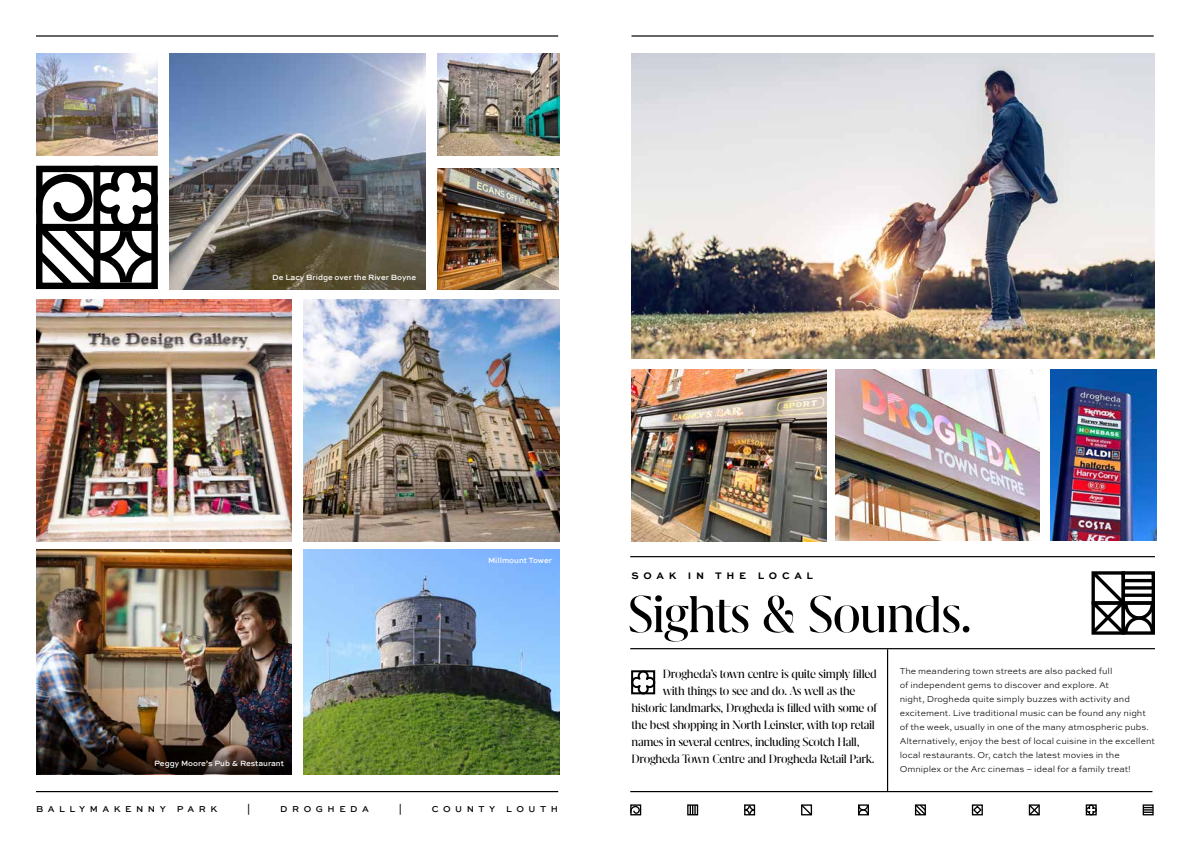
<style>
.page{position:relative;width:1191px;height:842px;background:#fff}
.page>*{position:absolute;margin:0;border:0;box-sizing:border-box;transform-origin:0 0}
.t1{font:60px "Grifo L";letter-spacing:-.02em;color:#000}
.t2{font:14px "Grifo L";letter-spacing:-.02em;color:#000}
.t3{font:700 10px "Sweet Sans Pro";letter-spacing:.47em;color:#000}
.t4{font:300 9px/14px "Sweet Sans Pro";color:#000}
.t5{font:500 9px "Sweet Sans Pro";letter-spacing:.5em;color:#000}
.t6{font:500 8px "Sweet Sans Pro";color:#fff}
</style>
<div class="page">
<img style="left:631px;top:54px;width:524px;height:305px">
<img style="left:36px;top:54px;width:122px;height:102px">
<img style="left:437px;top:54px;width:122px;height:102px">
<img style="left:304px;top:299px;width:255px;height:242px">
<img style="left:437px;top:168px;width:121px;height:121px">
<img style="left:170px;top:54px;width:255px;height:235px">
<img style="left:631px;top:370px;width:195px;height:171px">
<img style="left:36px;top:299px;width:256px;height:242px">
<img style="left:304px;top:549px;width:255px;height:225px">
<img style="left:36px;top:549px;width:256px;height:191px">
<svg style="left:1091px;top:571px;width:64px;height:64px"></svg>
<div style="left:1121px;top:571px;width:34px;height:33px;border:3px solid #000"></div>
<svg style="left:1123px;top:593px;width:30px;height:4px"></svg>
<svg style="left:1123px;top:586px;width:30px;height:4px"></svg>
<hr style="left:1123px;top:579px;width:30px;height:3px;background:#000">
<svg style="left:36px;top:165px;width:122px;height:125px"></svg>
<hr style="left:630px;top:648px;width:525px;height:1px;background:#000">
<hr style="left:630px;top:556px;width:525px;height:1px;background:#000">
<hr style="left:887px;top:649px;width:1px;height:142px;background:#000">
<svg style="left:631px;top:670px;width:25px;height:25px"></svg>
<hr style="left:36px;top:35px;width:522px;height:2px;background:#000">
<hr style="left:631px;top:35px;width:522px;height:2px;background:#000">
<hr style="left:36px;top:791px;width:522px;height:1px;background:#000">
<hr style="left:630px;top:791px;width:522px;height:1px;background:#000">
<div style="left:972px;top:804px;width:11px;height:11px;border:1px solid #000"></div>
<svg style="left:972px;top:805px;width:10px;height:10px"></svg>
<svg style="left:914px;top:804px;width:12px;height:12px"></svg>
<svg style="left:1028px;top:804px;width:12px;height:12px"></svg>
<svg style="left:1085px;top:804px;width:12px;height:12px"></svg>
<div style="left:1142px;top:804px;width:11px;height:11px;border:1px solid #000"></div>
<svg style="left:1143px;top:807px;width:10px;height:6px"></svg>
<svg style="left:801px;top:804px;width:12px;height:12px"></svg>
<svg style="left:858px;top:804px;width:11px;height:11px"></svg>
<svg style="left:744px;top:804px;width:11px;height:11px"></svg>
<div style="left:687px;top:804px;width:11px;height:11px;border:1px solid #000"></div>
<svg style="left:689px;top:805px;width:6px;height:10px"></svg>
<div style="left:630px;top:804px;width:11px;height:11px;border:1px solid #000"></div>
<svg style="left:630px;top:805px;width:10px;height:9px"></svg>
<img style="left:1050px;top:370px;width:106px;height:171px">
<img style="left:835px;top:370px;width:204px;height:171px">
<svg style="left:36px;top:740px;width:256px;height:34px;background:#271c18"></svg>
<p class="t6" style="left:272px;top:271px;width:145px">De Lacy Bridge over the River Boyne</p>
<p class="t6" style="left:154px;top:758px;width:131px">Peggy Moore’s Pub &amp; Restaurant</p>
<p class="t6" style="left:488px;top:555px;width:66px">Millmount Tower</p>
<p class="t5" style="left:36px;top:802px;width:183px">BALLYMAKENNY PARK</p>
<p class="t5" style="left:247px;top:802px;width:5px">|</p>
<p class="t5" style="left:280px;top:802px;width:90px">DROGHEDA</p>
<p class="t5" style="left:399px;top:802px;width:5px">|</p>
<p class="t5" style="left:432px;top:802px;width:128px">COUNTY LOUTH</p>
<p class="t3" style="left:631px;top:568px;width:183px">SOAK IN THE LOCAL</p>
<h1 class="t1" style="left:627px;top:585px;width:346px">Sights &amp; Sounds.</h1>
<p class="t4" style="left:899px;top:664px;width:257px">The meandering town streets are also packed full<br>of independent gems to discover and explore. At<br>night, Drogheda quite simply buzzes with activity and excitement. Live traditional music can be found any night of the week, usually in one of the many atmospheric pubs.<br>Alternatively, enjoy the best of local cuisine in the excellent local restaurants. Or, catch the latest movies in the Omniplex or the Arc cinemas – ideal for a family treat!</p>
<h2 class="t2" style="left:663px;top:667px;width:215px">Drogheda’s town centre is quite simply filled</h2>
<h2 class="t2" style="left:663px;top:684px;width:194px">with things to see and do. As well as the</h2>
<h2 class="t2" style="left:631px;top:701px;width:247px">historic landmarks, Drogheda is filled with some of</h2>
<h2 class="t2" style="left:631px;top:718px;width:245px">the best shopping in North Leinster, with top retail</h2>
<h2 class="t2" style="left:631px;top:735px;width:229px">names in several centres, including Scotch Hall,</h2>
<h2 class="t2" style="left:631px;top:752px;width:244px">Drogheda Town Centre and Drogheda Retail Park.</h2>
</div>
